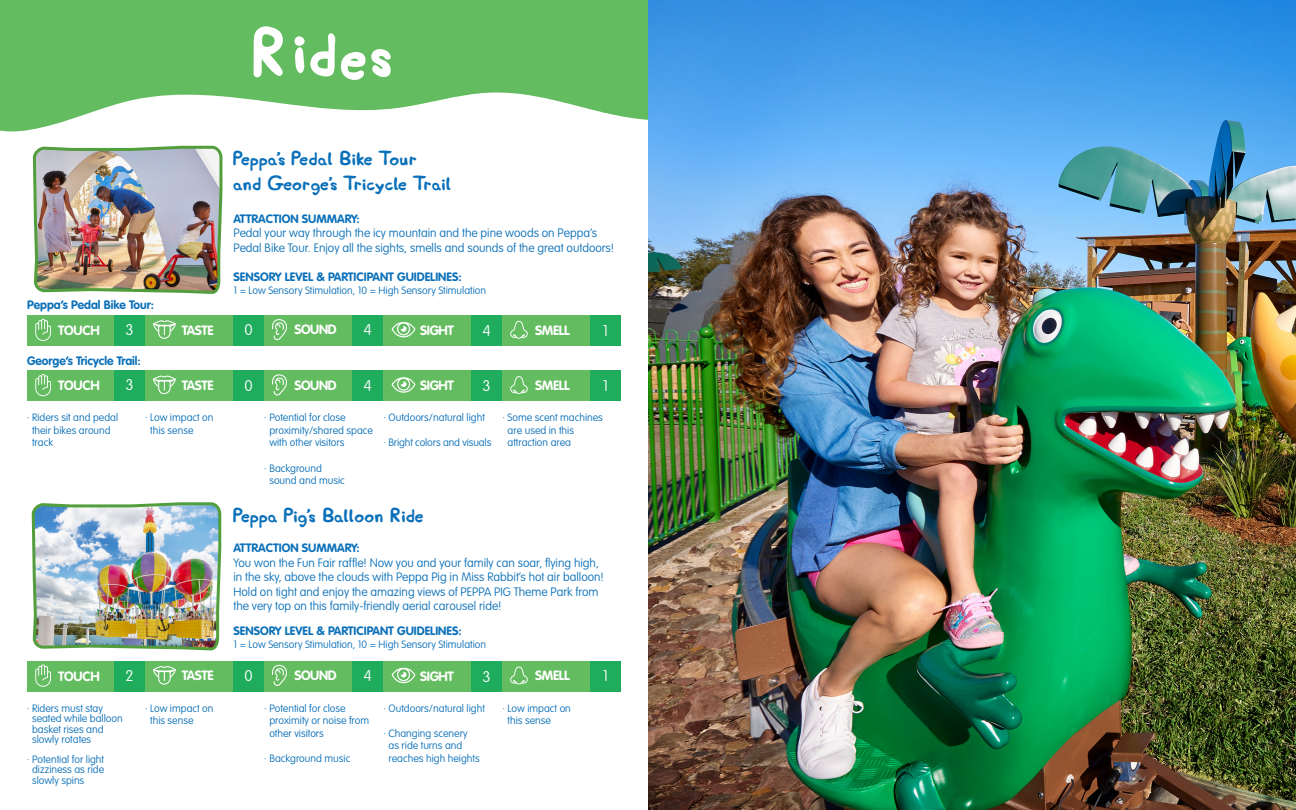
<style>
.page{position:relative;width:1296px;height:810px;background:#fff}
.page>*{position:absolute;margin:0;border:0;box-sizing:border-box;transform-origin:0 0}
.Rides_names{font:700 21px "Peppa";color:#0a70b9}
.t1{font:100 15.3px "VAG Rounded Std";color:#fff}
.t2{font:700 13.35px "VAG Rounded Std";letter-spacing:-.03em;color:#fff}
._8pt_body_text{font:100 12px "VAG Rounded Std";color:#0a70b9}
._8pt_body_text-2{font:700 12px "VAG Rounded Std";color:#0a70b9}
._7pt_body_text{font:100 10.5px/12.6px "VAG Rounded Std";color:#0a70b9}
.s1{font-family:"VAG Rounded"}
</style>
<div class="page">
<img style="left:31px;top:502px;width:191px;height:149px">
<img style="left:32px;top:145px;width:191px;height:149px">
<svg style="left:0;top:0;width:648px;height:131px;fill:#63bd60"></svg>
<svg style="left:254px;top:26px;width:29px;height:52px"></svg>
<svg style="left:295px;top:33px;width:40px;height:43px"></svg>
<svg style="left:341px;top:49px;width:50px;height:31px"></svg>
<img style="left:648px;top:0;width:648px;height:810px">
<div style="left:27px;top:370px;width:594px;height:31px;background:#64bc60"></div>
<div style="left:590px;top:370px;width:31px;height:31px;background:#1fad5d"></div>
<div style="left:471px;top:370px;width:31px;height:31px;background:#1fad5d"></div>
<div style="left:352px;top:370px;width:31px;height:31px;background:#1fad5d"></div>
<div style="left:233px;top:370px;width:31px;height:31px;background:#1fad5d"></div>
<div style="left:114px;top:370px;width:31px;height:31px;background:#1fad5d"></div>
<svg style="left:510px;top:376px;width:18px;height:18px"></svg>
<svg style="left:392px;top:377px;width:23px;height:16px"></svg>
<svg style="left:272px;top:374px;width:15px;height:22px"></svg>
<svg style="left:153px;top:376px;width:23px;height:18px"></svg>
<svg style="left:35px;top:374px;width:16px;height:22px"></svg>
<div style="left:27px;top:661px;width:594px;height:30px;background:#64bc60"></div>
<div style="left:590px;top:661px;width:31px;height:30px;background:#1fad5d"></div>
<div style="left:471px;top:661px;width:31px;height:30px;background:#1fad5d"></div>
<div style="left:352px;top:661px;width:31px;height:30px;background:#1fad5d"></div>
<div style="left:233px;top:661px;width:31px;height:30px;background:#1fad5d"></div>
<div style="left:114px;top:661px;width:31px;height:30px;background:#1fad5d"></div>
<svg style="left:510px;top:667px;width:18px;height:17px"></svg>
<svg style="left:392px;top:668px;width:23px;height:15px"></svg>
<svg style="left:272px;top:665px;width:15px;height:21px"></svg>
<svg style="left:153px;top:666px;width:23px;height:19px"></svg>
<svg style="left:35px;top:664px;width:16px;height:23px"></svg>
<div style="left:27px;top:315px;width:594px;height:31px;background:#64bc60"></div>
<div style="left:590px;top:315px;width:31px;height:31px;background:#1fad5d"></div>
<div style="left:471px;top:315px;width:31px;height:31px;background:#1fad5d"></div>
<div style="left:352px;top:315px;width:31px;height:31px;background:#1fad5d"></div>
<div style="left:233px;top:315px;width:31px;height:31px;background:#1fad5d"></div>
<div style="left:114px;top:315px;width:31px;height:31px;background:#1fad5d"></div>
<svg style="left:510px;top:321px;width:18px;height:18px"></svg>
<svg style="left:392px;top:322px;width:23px;height:15px"></svg>
<svg style="left:272px;top:319px;width:15px;height:21px"></svg>
<svg style="left:153px;top:320px;width:23px;height:19px"></svg>
<svg style="left:35px;top:319px;width:16px;height:22px"></svg>
<p class="_8pt_body_text-2" style="left:27px;top:298px;width:129px">Peppa’s Pedal Bike Tour:</p>
<p class="Rides_names" style="left:234px;top:145px;width:185px">Peppa’s Pedal Bike Tour</p>
<p class="Rides_names" style="left:234px;top:170px;width:219px">and George’s Tricycle Trail</p>
<p class="_8pt_body_text-2" style="left:234px;top:212px;width:128px">ATTRACTION SUMMARY:</p>
<p class="_8pt_body_text" style="left:234px;top:226px;width:365px">Pedal your way through the icy mountain and the pine woods on Peppa’s</p>
<p class="_8pt_body_text" style="left:234px;top:241px;width:382px">Pedal Bike Tour. Enjoy all the sights, smells and sounds of the great outdoors!</p>
<p class="_8pt_body_text-2" style="left:234px;top:270px;width:230px">SENSORY LEVEL &amp; PARTICIPANT GUIDELINES:</p>
<p class="_7pt_body_text" style="left:234px;top:284px;width:254px">1 = Low Sensory Stimulation, 10 = High Sensory Stimulation</p>
<p class="t2" style="left:58px;top:322px;width:43px">TOUCH</p>
<p class="t1" style="left:126px;top:321px;width:10px">3</p>
<p class="t2" style="left:182px;top:322px;width:33px">TASTE</p>
<p class="t1" style="left:245px;top:321px;width:10px">0</p>
<p class="t2" style="left:294px;top:322px;width:44px">SOUND</p>
<p class="t1" style="left:364px;top:321px;width:10px">4</p>
<p class="t2" style="left:420px;top:323px;width:35px">SIGHT</p>
<p class="t1" style="left:482px;top:322px;width:10px">4</p>
<p class="t2" style="left:535px;top:322px;width:36px">SMELL</p>
<p class="t1" style="left:603px;top:322px;width:7px">1</p>
<p class="_8pt_body_text-2" style="left:27px;top:353px;width:115px">George’s Tricycle Trail:</p>
<p class="t2" style="left:58px;top:378px;width:43px">TOUCH</p>
<p class="t1" style="left:126px;top:376px;width:10px">3</p>
<p class="t2" style="left:182px;top:377px;width:33px">TASTE</p>
<p class="t1" style="left:245px;top:376px;width:10px">0</p>
<p class="t2" style="left:294px;top:377px;width:44px">SOUND</p>
<p class="t1" style="left:364px;top:377px;width:10px">4</p>
<p class="t2" style="left:420px;top:378px;width:35px">SIGHT</p>
<p class="t1" style="left:482px;top:377px;width:10px">3</p>
<p class="t2" style="left:535px;top:377px;width:36px">SMELL</p>
<p class="t1" style="left:603px;top:377px;width:7px">1</p>
<p class="_7pt_body_text" style="left:27px;top:412px;width:93px"><span class="s1">á</span> Riders sit and pedal</p>
<p class="_7pt_body_text" style="left:32px;top:424px;width:80px">their bikes around track</p>
<p class="_7pt_body_text" style="left:150px;top:412px;width:65px;text-indent:-5px"><span class="s1">á</span> Low impact on this sense</p>
<p class="_7pt_body_text" style="left:269px;top:412px;width:105px;text-indent:-5px"><span class="s1">á</span> Potential for close proximity/shared space with other visitors</p>
<p class="_7pt_body_text" style="left:264px;top:462px;width:59px"><span class="s1">á</span> Background</p>
<p class="_7pt_body_text" style="left:269px;top:475px;width:77px">sound and music</p>
<p class="_7pt_body_text" style="left:384px;top:412px;width:103px"><span class="s1">á</span> Outdoors/natural light</p>
<p class="_7pt_body_text" style="left:384px;top:437px;width:109px"><span class="s1">á</span> Bright colors and visuals</p>
<p class="_7pt_body_text" style="left:508px;top:412px;width:97px;text-indent:-5px"><span class="s1">á</span> Some scent machines are used in this attraction area</p>
<p class="Rides_names" style="left:234px;top:502px;width:192px">Peppa Pig’s Balloon Ride</p>
<p class="_8pt_body_text-2" style="left:234px;top:541px;width:128px">ATTRACTION SUMMARY:</p>
<p class="_8pt_body_text" style="left:234px;top:556px;width:367px">You won the Fun Fair raffle! Now you and your family can soar, flying high,</p>
<p class="_8pt_body_text" style="left:234px;top:570px;width:372px">in the sky, above the clouds with Peppa Pig in Miss Rabbit’s hot air balloon!</p>
<p class="_8pt_body_text" style="left:234px;top:584px;width:367px">Hold on tight and enjoy the amazing views of PEPPA PIG Theme Park from</p>
<p class="_8pt_body_text" style="left:234px;top:599px;width:270px">the very top on this family-friendly aerial carousel ride!</p>
<p class="_8pt_body_text-2" style="left:234px;top:624px;width:230px">SENSORY LEVEL &amp; PARTICIPANT GUIDELINES:</p>
<p class="_7pt_body_text" style="left:234px;top:638px;width:254px">1 = Low Sensory Stimulation, 10 = High Sensory Stimulation</p>
<p class="t2" style="left:58px;top:668px;width:43px">TOUCH</p>
<p class="t1" style="left:126px;top:667px;width:10px">2</p>
<p class="t2" style="left:182px;top:668px;width:33px">TASTE</p>
<p class="t1" style="left:245px;top:667px;width:10px">0</p>
<p class="t2" style="left:294px;top:668px;width:44px">SOUND</p>
<p class="t1" style="left:364px;top:667px;width:10px">4</p>
<p class="t2" style="left:420px;top:668px;width:35px">SIGHT</p>
<p class="t1" style="left:482px;top:667px;width:10px">3</p>
<p class="t2" style="left:535px;top:668px;width:36px">SMELL</p>
<p class="t1" style="left:603px;top:667px;width:7px">1</p>
<p class="_7pt_body_text" style="left:32px;top:703px;width:92px;line-height:10.5px;text-indent:-5px"><span class="s1">á</span> Riders must stay seated while balloon</p>
<p class="_7pt_body_text" style="left:32px;top:723px;width:73px">basket rises and</p>
<p class="_7pt_body_text" style="left:32px;top:734px;width:61px">slowly rotates</p>
<p class="_7pt_body_text" style="left:32px;top:754px;width:74px;line-height:10.5px;text-align:justify;text-indent:-5px"><span class="s1">á</span> Potential for light dizziness as ride slowly spins</p>
<p class="_7pt_body_text" style="left:150px;top:702px;width:65px;text-indent:-5px"><span class="s1">á</span> Low impact on this sense</p>
<p class="_7pt_body_text" style="left:269px;top:702px;width:101px;text-indent:-5px"><span class="s1">á</span> Potential for close proximity or noise from other visitors</p>
<p class="_7pt_body_text" style="left:264px;top:752px;width:88px"><span class="s1">á</span> Background music</p>
<p class="_7pt_body_text" style="left:384px;top:702px;width:103px"><span class="s1">á</span> Outdoors/natural light</p>
<p class="_7pt_body_text" style="left:384px;top:727px;width:86px"><span class="s1">á</span> Changing scenery</p>
<p class="_7pt_body_text" style="left:389px;top:740px;width:75px">as ride turns and</p>
<p class="_7pt_body_text" style="left:389px;top:752px;width:93px">reaches high heights</p>
<p class="_7pt_body_text" style="left:503px;top:702px;width:70px"><span class="s1">á</span> Low impact on</p>
<p class="_7pt_body_text" style="left:508px;top:715px;width:45px">this sense</p>
</div>
